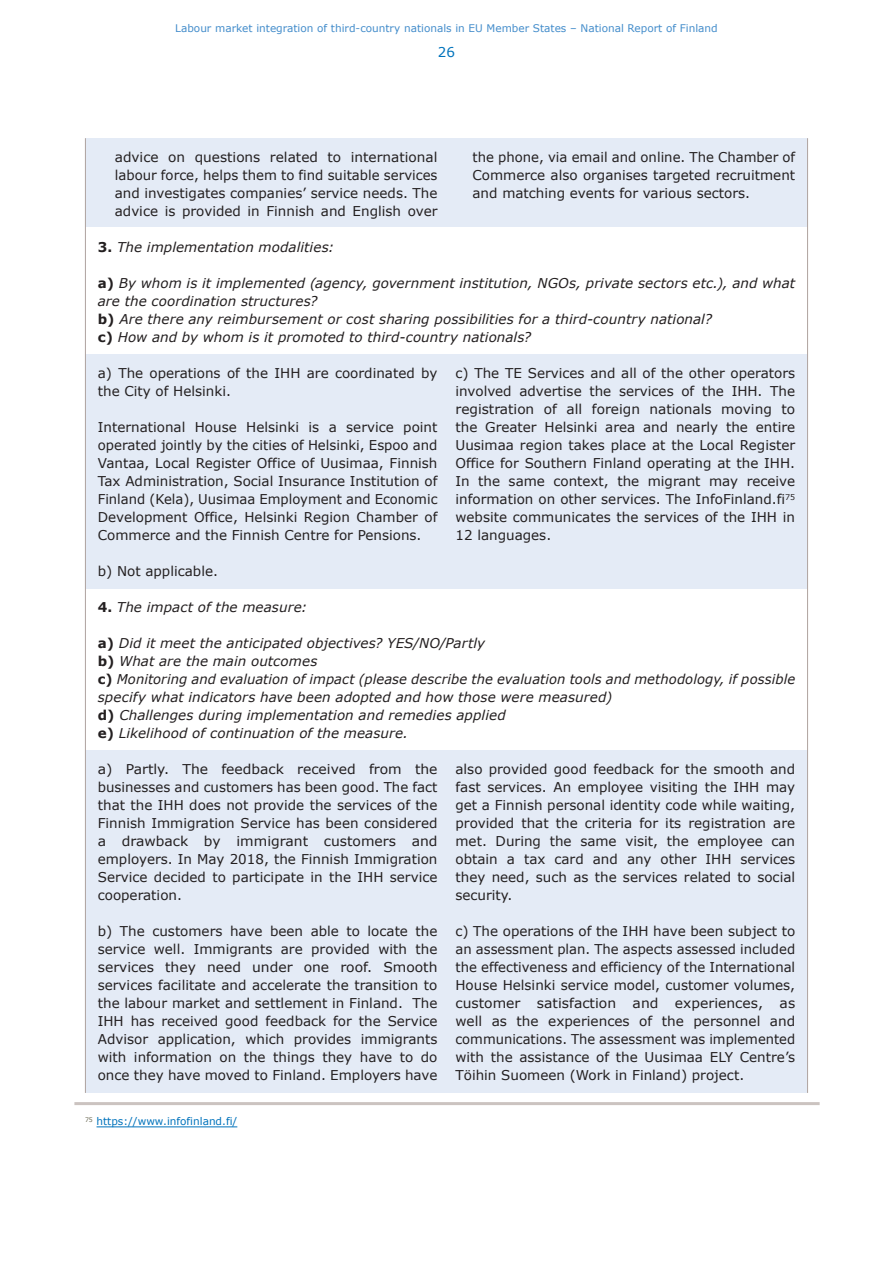
<style>
.page{position:relative;width:893px;height:1263px;background:#fff}
.page>*{position:absolute;margin:0;border:0;box-sizing:border-box;transform-origin:0 0}
.t1{font:13.5px/18px "Verdana";color:#231f20;text-align:justify}
.t2{font:italic 13.5px/18px "Verdana";letter-spacing:.005em;color:#231f20}
.t3{font:13.5px "Verdana";color:#0073bc}
.t4{font:10.5px "Verdana";color:#448dcb}
.t5{font:10.5px "Verdana";color:#0073bc}
.s1{font-weight:700;font-style:normal}
</style>
<div class="page">
<div style="left:85px;top:138px;width:723px;height:88px;background:#e4ebf6"></div>
<div style="left:85px;top:750px;width:723px;height:343px;background:#e4ebf6"></div>
<div style="left:85px;top:354px;width:723px;height:235px;background:#e4ebf6"></div>
<hr style="left:85px;top:138px;width:1px;height:955px;background:#afa39f">
<hr style="left:807px;top:138px;width:1px;height:955px;background:#afa39f">
<hr style="left:74px;top:1102px;width:746px;height:3px;background:#cbc3c0">
<hr style="left:97px;top:1126px;width:140px;height:1px;background:#0073bc">
<p class="t4" style="left:175px;top:22px;width:544px">Labour market integration of third-country nationals in EU Member States – National Report of Finland</p>
<p class="t3" style="left:438px;top:44px;width:19px">26</p>
<p class="t1" style="left:115px;top:148px;width:324px">advice on questions related to international labour force, helps them to find suitable services and investigates companies’ service needs. The advice is provided in Finnish and English over</p>
<p class="t1" style="left:472px;top:148px;width:324px">the phone, via email and online. The Chamber of Commerce also organises targeted recruitment and matching events for various sectors.</p>
<p class="t2" style="left:98px;top:238px;width:238px"><span class="s1">3.</span> The implementation modalities:</p>
<p class="t2" style="left:98px;top:274px;width:699px"><span class="s1">a)</span> By whom is it implemented (agency, government institution, NGOs, private sectors etc.), and what are the coordination structures?<br><span class="s1">b)</span> Are there any reimbursement or cost sharing possibilities for a third-country national?<br><span class="s1">c)</span> How and by whom is it promoted to third-country nationals?</p>
<p class="t1" style="left:98px;top:364px;width:341px">a) The operations of the IHH are coordinated by the City of Helsinki.</p>
<p class="t1" style="left:98px;top:418px;width:341px">International House Helsinki is a service point operated jointly by the cities of Helsinki, Espoo and Vantaa, Local Register Office of Uusimaa, Finnish Tax Administration, Social Insurance Institution of Finland (Kela), Uusimaa Employment and Economic Development Office, Helsinki Region Chamber of Commerce and the Finnish Centre for Pensions.</p>
<p class="t1" style="left:98px;top:562px;width:122px">b) Not applicable.</p>
<p class="t1" style="left:455px;top:364px;width:341px">c) The TE Services and all of the other operators involved advertise the services of the IHH. The registration of all foreign nationals moving to the Greater Helsinki area and nearly the entire Uusimaa region takes place at the Local Register Office for Southern Finland operating at the IHH.<br>In the same context, the migrant may receive information on other services. The InfoFinland.fi<sup>75 </sup>website communicates the services of the IHH in 12 languages.</p>
<p class="t2" style="left:98px;top:598px;width:211px"><span class="s1">4.</span> The impact of the measure:</p>
<p class="t2" style="left:98px;top:634px;width:699px"><span class="s1">a)</span> Did it meet the anticipated objectives? YES/NO/Partly<br><span class="s1">b)</span> What are the main outcomes<br><span class="s1">c)</span> Monitoring and evaluation of impact (please describe the evaluation tools and methodology, if possible specify what indicators have been adopted and how those were measured)<br><span class="s1">d)</span> Challenges during implementation and remedies applied<br><span class="s1">e)</span> Likelihood of continuation of the measure.</p>
<p class="t1" style="left:98px;top:760px;width:341px">a) Partly. The feedback received from the businesses and customers has been good. The fact that the IHH does not provide the services of the Finnish Immigration Service has been considered a drawback by immigrant customers and employers. In May 2018, the Finnish Immigration Service decided to participate in the IHH service cooperation.</p>
<p class="t1" style="left:98px;top:922px;width:341px">b) The customers have been able to locate the service well. Immigrants are provided with the services they need under one roof. Smooth services facilitate and accelerate the transition to the labour market and settlement in Finland. The IHH has received good feedback for the Service Advisor application, which provides immigrants with information on the things they have to do once they have moved to Finland. Employers have</p>
<p class="t1" style="left:455px;top:760px;width:341px">also provided good feedback for the smooth and fast services. An employee visiting the IHH may get a Finnish personal identity code while waiting, provided that the criteria for its registration are met. During the same visit, the employee can obtain a tax card and any other IHH services they need, such as the services related to social security.</p>
<p class="t1" style="left:455px;top:922px;width:341px">c) The operations of the IHH have been subject to an assessment plan. The aspects assessed included the effectiveness and efficiency of the International House Helsinki service model, customer volumes, customer satisfaction and experiences, as well as the experiences of the personnel and communications. The assessment was implemented with the assistance of the Uusimaa ELY Centre’s Töihin Suomeen (Work in Finland) project.</p>
<p class="t5" style="left:85px;top:1115px;width:154px"><sup>75</sup> https://www.infofinland.fi/</p>
</div>
